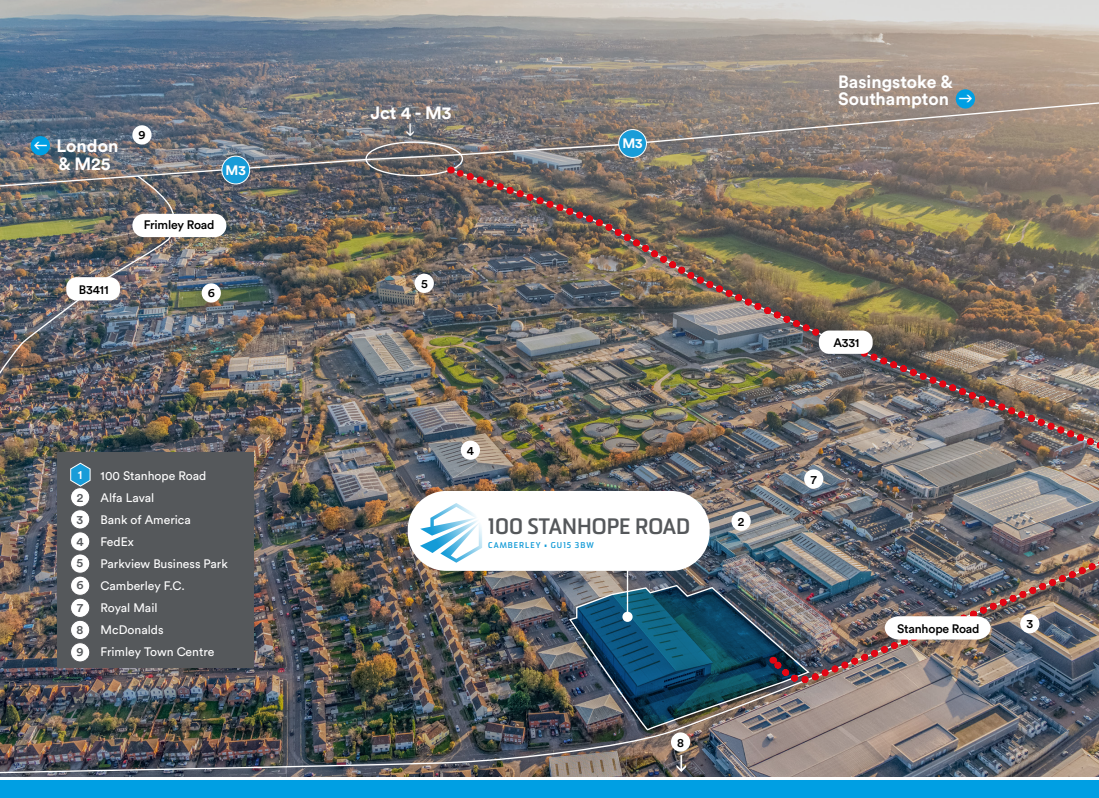
<style>
.page{position:relative;width:1099px;height:798px;background:#fff}
.page>*{position:absolute;margin:0;border:0;box-sizing:border-box;transform-origin:0 0}
.t1{font:700 21.75px "Sommet";color:#55585b}
.t2{font:700 17.62px/17.6px "Circular Pro";color:#fff}
.t3{font:700 13.62px "Circular Pro";color:#fff}
.t4{font:12.25px/22px "Circular Pro";color:#fff}
.t5{font:500 12.25px "Circular Pro";letter-spacing:-.015em;color:#010000}
.t6{font:500 12.25px/22.1px "Circular Pro";color:#55585b;text-align:justify}
.t7{font:500 12.25px "Circular Pro";color:#fff}
.t8{font:700 8.12px "Sommet";letter-spacing:.125em;color:#149bd7}
</style>
<div class="page">
<img style="left:0;top:0;width:1098px;height:776px">
<img style="left:377px;top:399px;width:40px;height:146px">
<img style="left:178px;top:261px;width:199px;height:169px">
<img style="left:0;top:430px;width:396px;height:346px">
<div style="left:731px;top:511px;width:19px;height:19px;background:#fff;border-radius:50%"></div>
<div style="left:414px;top:273px;width:20px;height:20px;background:#fff;border-radius:50%"></div>
<div style="left:202px;top:283px;width:19px;height:19px;background:#fff;border-radius:50%"></div>
<div style="left:804px;top:469px;width:19px;height:19px;background:#fff;border-radius:50%"></div>
<img style="left:0;top:96px;width:1098px;height:98px">
<div style="left:618px;top:129px;width:28px;height:28px;background:#189cd8;border-radius:50%"></div>
<div style="left:618px;top:129px;width:29px;height:29px;border:1px solid #fff;border-radius:50%"></div>
<div style="left:222px;top:156px;width:28px;height:28px;background:#189cd8;border-radius:50%"></div>
<div style="left:221px;top:156px;width:29px;height:28px;border:1px solid #fff;border-radius:50%"></div>
<div style="left:31px;top:136px;width:19px;height:19px;background:#009fe3;border-radius:50%"></div>
<div style="left:955px;top:89px;width:20px;height:19px;background:#009fe3;border-radius:50%"></div>
<div style="left:408px;top:491px;width:301px;height:79px;background:#fff;border-radius:38px"></div>
<svg style="left:420px;top:503px;width:62px;height:42px"></svg>
<div style="left:132px;top:214px;width:94px;height:23px;background:#fff;border-radius:12px"></div>
<img style="left:0;top:545px;width:1098px;height:230px">
<img style="left:0;top:175px;width:178px;height:428px">
<div style="left:66px;top:277px;width:54px;height:23px;background:#fff;border-radius:10px"></div>
<img style="left:763px;top:542px;width:335px;height:151px">
<img style="left:570px;top:585px;width:238px;height:144px">
<img style="left:451px;top:165px;width:647px;height:307px">
<svg style="left:884px;top:616px;width:106px;height:23px"></svg>
<div style="left:818px;top:330px;width:54px;height:24px;background:#fff;border-radius:10px"></div>
<div style="left:57px;top:452px;width:197px;height:216px;background:#55585b"></div>
<svg style="left:70px;top:462px;width:21px;height:25px"></svg>
<div style="left:71px;top:487px;width:19px;height:19px;background:#fff;border-radius:50%"></div>
<div style="left:70px;top:487px;width:20px;height:20px;border:1px solid #55575a;border-radius:50%"></div>
<div style="left:71px;top:509px;width:19px;height:19px;background:#fff;border-radius:50%"></div>
<div style="left:70px;top:509px;width:20px;height:20px;border:1px solid #55575a;border-radius:50%"></div>
<div style="left:71px;top:531px;width:19px;height:20px;background:#fff;border-radius:50%"></div>
<div style="left:70px;top:531px;width:20px;height:20px;border:1px solid #55575a;border-radius:50%"></div>
<div style="left:71px;top:553px;width:19px;height:20px;background:#fff;border-radius:50%"></div>
<div style="left:70px;top:553px;width:20px;height:20px;border:1px solid #55575a;border-radius:50%"></div>
<div style="left:71px;top:576px;width:19px;height:19px;background:#fff;border-radius:50%"></div>
<div style="left:70px;top:575px;width:20px;height:20px;border:1px solid #55575a;border-radius:50%"></div>
<div style="left:71px;top:598px;width:19px;height:19px;background:#fff;border-radius:50%"></div>
<div style="left:70px;top:597px;width:20px;height:20px;border:1px solid #55575a;border-radius:50%"></div>
<div style="left:71px;top:620px;width:19px;height:19px;background:#fff;border-radius:50%"></div>
<div style="left:70px;top:619px;width:20px;height:20px;border:1px solid #55575a;border-radius:50%"></div>
<div style="left:71px;top:642px;width:19px;height:19px;background:#fff;border-radius:50%"></div>
<div style="left:70px;top:642px;width:20px;height:20px;border:1px solid #55575a;border-radius:50%"></div>
<div style="left:0;top:780px;width:1098px;height:17px;background:#009fe3"></div>
<svg style="left:406px;top:123px;width:8px;height:13px"></svg>
<h2 class="t2" style="left:56px;top:136px;width:63px">London &amp; M25</h2>
<p class="t5" style="left:79px;top:281px;width:31px">B3411</p>
<p class="t5" style="left:138px;top:127px;width:9px">9</p>
<p class="t3" style="left:225px;top:160px;width:22px">M3</p>
<p class="t5" style="left:144px;top:216px;width:72px">Frimley Road</p>
<p class="t5" style="left:208px;top:284px;width:9px">6</p>
<p class="t7" style="left:78px;top:466px;width:6px">1</p>
<p class="t6" style="left:76px;top:507px;width:9px">3<br>4<br>5<br>6<br>7<br>8<br>9</p>
<p class="t6" style="left:77px;top:485px;width:8px">2</p>
<p class="t4" style="left:101px;top:463px;width:129px">100 Stanhope Road<br>Alfa Laval<br>Bank of America<br>FedEx<br>Parkview Business Park<br>Camberley F.C.<br>Royal Mail<br>McDonalds<br>Frimley Town Centre</p>
<h2 class="t2" style="left:370px;top:103px;width:83px">Jct 4 - M3</h2>
<p class="t5" style="left:421px;top:275px;width:8px">5</p>
<p class="t3" style="left:622px;top:134px;width:22px">M3</p>
<p class="t5" style="left:467px;top:442px;width:9px">4</p>
<h1 class="t1" style="left:488px;top:512px;width:203px">100 STANHOPE ROAD</h1>
<p class="t8" style="left:488px;top:539px;width:107px">CAMBERLEY • GU15 3BW</p>
<p class="t5" style="left:738px;top:513px;width:8px">2</p>
<p class="t5" style="left:677px;top:733px;width:8px">8</p>
<h2 class="t2" style="left:838px;top:72px;width:116px">Basingstoke &amp;<br>Southampton</h2>
<p class="t5" style="left:833px;top:334px;width:28px">A331</p>
<p class="t5" style="left:810px;top:470px;width:8px">7</p>
<p class="t5" style="left:897px;top:620px;width:84px">Stanhope Road</p>
<p class="t5" style="left:1026px;top:615px;width:8px">3</p>
</div>
